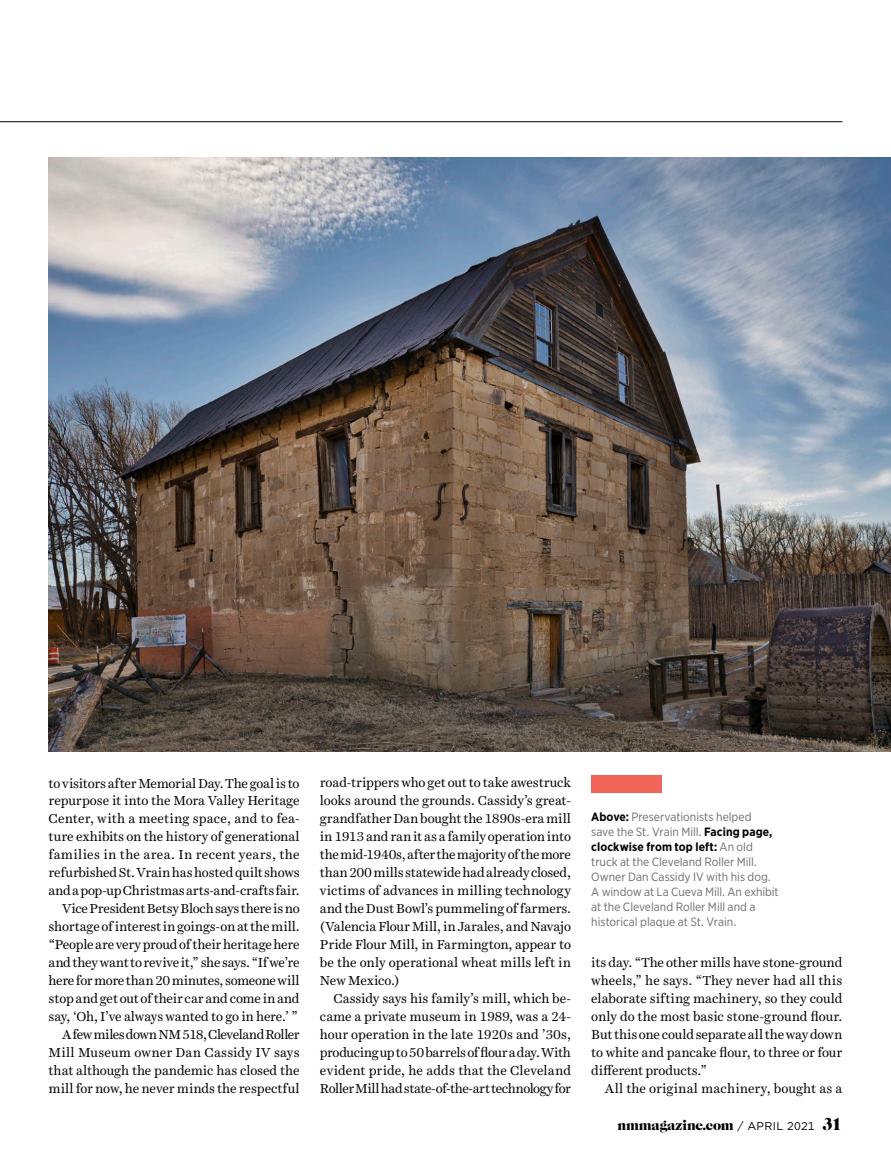
<style>
.page{position:relative;width:891px;height:1161px;background:#fff}
.page>*{position:absolute;margin:0;border:0;box-sizing:border-box;transform-origin:0 0}
.t1{font:13.5px "Caslon Gra D";letter-spacing:-.01em;color:#000}
.t2{font:13.2px/18px "Harriet Test Text";letter-spacing:-.01em;color:#000;text-align:justify}
.t3{font:13.2px "Harriet Test Text";letter-spacing:.01em;color:#000}
.t4{font:12px/15px "Gotham Narrow";letter-spacing:-.005em;color:#6d6d71}
.s1{font-weight:700;color:#000}
.s2{font-family:"Gotham";font-size:11.25px}
.s3{font-size:18px}
</style>
<div class="page">
<hr style="left:0;top:121px;width:842px;height:1px;background:#000">
<img style="left:49px;top:157px;width:842px;height:595px">
<div style="left:591px;top:776px;width:71px;height:18px;background:#f16559"></div>
<p class="t2" style="left:49px;top:774px;width:253px;text-align:right">to visitors after Memorial Day. The goal is to repurpose it into the Mora Valley Heritage Center, with a meeting space, and to fea&shy;ture exhibits on the history of generational families in the area. In recent years, the refurbished St. Vrain has hosted quilt shows and a pop-up Christmas arts-and-crafts fair.<br>Vice President Betsy Bloch says there is no shortage of interest in goings-on at the mill. “People are very proud of their heritage here and they want to revive it,” she says. “If we’re here for more than 20 minutes, someone will stop and get out of their car and come in and say, ‘Oh, I’ve always wanted to go in here.’ ” A few miles down NM 518, Cleveland Roller Mill Museum owner Dan Cassidy IV says that although the pandemic has closed the mill for now, he never minds the respectful</p>
<p class="t2" style="left:320px;top:774px;width:253px">road-trippers who get out to take awestruck looks around the grounds. Cassidy’s great&shy;grandfather Dan bought the 1890s-era mill in 1913 and ran it as a family operation into the mid-1940s, after the majority of the more than 200 mills statewide had already closed, victims of advances in milling technology and the Dust Bowl’s pummeling of farmers. (Valencia Flour Mill, in Jarales, and Navajo Pride Flour Mill, in Farmington, appear to be the only operational wheat mills left in New Mexico.)</p>
<p class="t2" style="left:320px;top:990px;width:253px;text-indent:13px">Cassidy says his family’s mill, which be&shy;came a private museum in 1989, was a 24- hour operation in the late 1920s and ’30s, producing up to 50 barrels of flour a day. With evident pride, he adds that the Cleveland Roller Mill had state-of-the-art technology for</p>
<p class="t4" style="left:591px;top:809px;width:189px"><span class="s1">Above:</span> Preservationists helped<br>save the St. Vrain Mill. <span class="s1">Facing page, clockwise from top left:</span> An old truck at the Cleveland Roller Mill.<br>Owner Dan Cassidy IV with his dog.<br>A window at La Cueva Mill. An exhibit at the Cleveland Roller Mill and a historical plaque at St. Vrain.</p>
<p class="t2" style="left:591px;top:954px;width:253px">its day. “The other mills have stone-ground wheels,” he says. “They never had all this elaborate sifting machinery, so they could only do the most basic stone-ground flour.<br>But this one could separate all the way down to white and pancake flour, to three or four different products.”</p>
<p class="t3" style="left:605px;top:1079px;width:239px">All the original machinery, bought as a</p>
<p class="t1" style="left:617px;top:1117px;width:227px">nmmagazine.com <span class="s2">/ APRIL 2021</span> <span class="s3">31</span></p>
</div>
